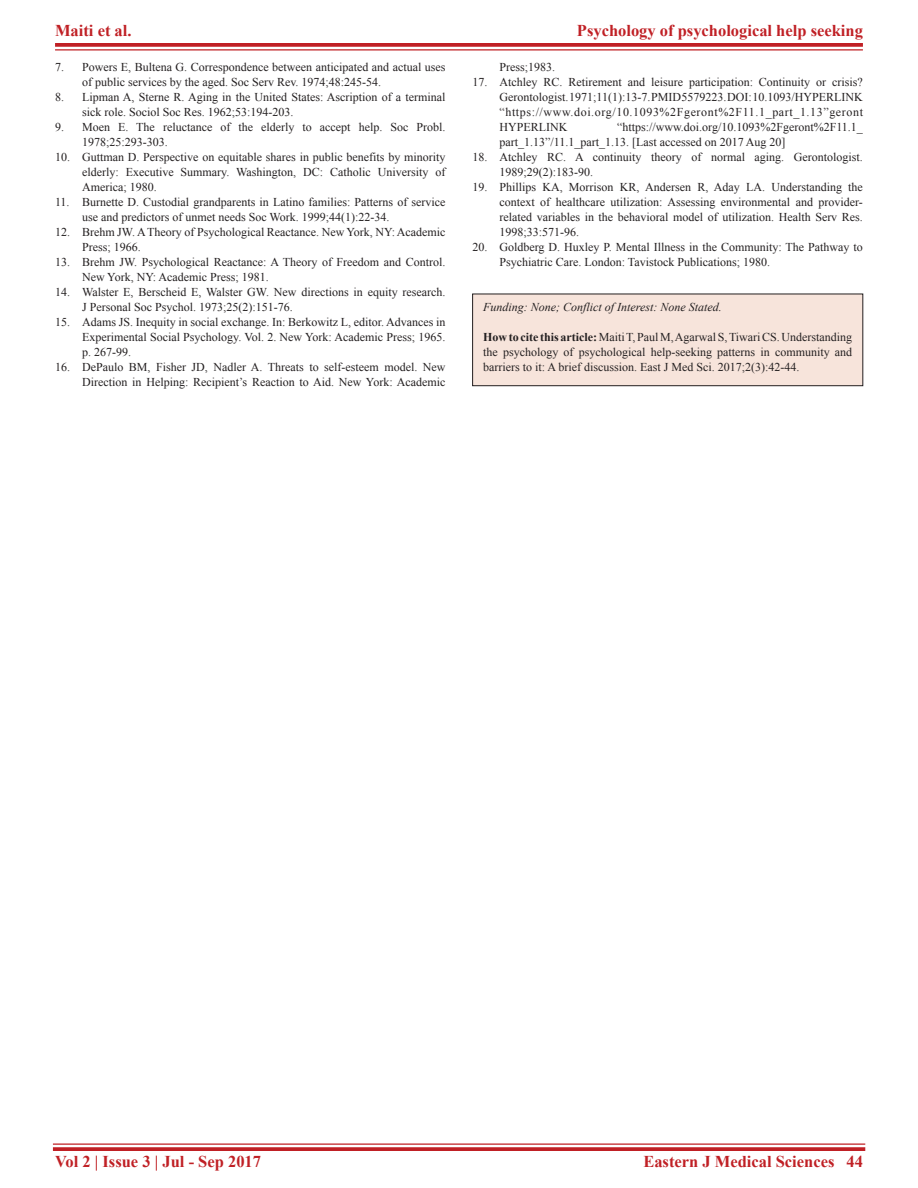
<style>
.page{position:relative;width:918px;height:1188px;background:#fff}
.page>*{position:absolute;margin:0;border:0;box-sizing:border-box;transform-origin:0 0}
.RF{font:700 16.5px "Times New Roman";color:#c02025}
.REF{font:12px/15px "Times New Roman";color:#231f20}
.SRC{font:12px/15px "Times New Roman";color:#231f20;text-align:justify}
.SRC-2{font:italic 12px "Times New Roman";color:#231f20}
.s1{font-weight:700}
</style>
<div class="page">
<svg style="left:55px;top:43px;width:808px;height:4px;fill:#c02025"></svg>
<hr style="left:55px;top:49px;width:808px;height:2px;background:#c02025">
<hr style="left:53px;top:1143px;width:812px;height:2px;background:#c02025">
<svg style="left:53px;top:1147px;width:812px;height:4px;fill:#c02025"></svg>
<div style="left:473px;top:294px;width:390px;height:92px;background:#f7e4db"></div>
<div style="left:473px;top:294px;width:390px;height:92px;border:1px solid #231f20"></div>
<h1 class="RF" style="left:55px;top:18px;width:78px">Maiti et al.</h1>
<h1 class="RF" style="left:577px;top:18px;width:288px">Psychology of psychological help seeking</h1>
<p class="REF" style="left:82px;top:59px;width:365px;text-indent:-27px">7. Powers E, Bultena G. Correspondence between anticipated and actual uses of public services by the aged. Soc Serv Rev. 1974;48:245-54.</p>
<p class="REF" style="left:82px;top:89px;width:365px;text-indent:-27px">8. Lipman A, Sterne R. Aging in the United States: Ascription of a terminal sick role. Sociol Soc Res. 1962;53:194-203.</p>
<p class="REF" style="left:82px;top:119px;width:365px;text-indent:-27px">9. Moen E. The reluctance of the elderly to accept help. Soc Probl.<br>1978;25:293-303.</p>
<p class="REF" style="left:82px;top:149px;width:365px;text-align:justify;text-indent:-27px">10. Guttman D. Perspective on equitable shares in public benefits by minority elderly: Executive Summary. Washington, DC: Catholic University of America; 1980.</p>
<p class="REF" style="left:82px;top:194px;width:365px;text-indent:-27px">11. Burnette D. Custodial grandparents in Latino families: Patterns of service use and predictors of unmet needs Soc Work. 1999;44(1):22-34.</p>
<p class="REF" style="left:82px;top:224px;width:365px;text-indent:-27px">12. Brehm JW. ATheory of Psychological Reactance. New York, NY: Academic<br>Press; 1966.</p>
<p class="REF" style="left:82px;top:254px;width:365px;text-indent:-27px">13. Brehm JW. Psychological Reactance: A Theory of Freedom and Control.<br>New York, NY: Academic Press; 1981.</p>
<p class="REF" style="left:82px;top:284px;width:365px;text-indent:-27px">14. Walster E, Berscheid E, Walster GW. New directions in equity research.<br>J Personal Soc Psychol. 1973;25(2):151-76.</p>
<p class="REF" style="left:82px;top:314px;width:365px;text-align:justify;text-indent:-27px">15. Adams JS. Inequity in social exchange. In: Berkowitz L, editor. Advances in Experimental Social Psychology. Vol. 2. New York: Academic Press; 1965. p. 267-99.</p>
<p class="REF" style="left:55px;top:359px;width:392px;text-align:right">16. DePaulo BM, Fisher JD, Nadler A. Threats to self-esteem model. New<br>Direction in Helping: Recipient’s Reaction to Aid. New York: Academic</p>
<p class="REF" style="left:500px;top:59px;width:57px">Press;1983.</p>
<p class="REF" style="left:500px;top:74px;width:365px;text-align:justify;text-indent:-27px">17. Atchley RC. Retirement and leisure participation: Continuity or crisis?<br>Gerontologist. 1971;11(1):13-7. PMID 5579223. DOI: 10.1093/HYPERLINK “https://www.doi.org/10.1093%2Fgeront%2F11.1_part_1.13”geront HYPERLINK</p>
<p class="REF" style="left:500px;top:119px;width:365px;text-indent:118px">“https://www.doi.org/10.1093%2Fgeront%2F11.1_ part_1.13”/11.1_part_1.13. [Last accessed on 2017 Aug 20]</p>
<p class="REF" style="left:500px;top:149px;width:365px;text-indent:-27px">18. Atchley RC. A continuity theory of normal aging. Gerontologist.<br>1989;29(2):183-90.</p>
<p class="REF" style="left:500px;top:179px;width:365px;text-align:justify;text-indent:-27px">19. Phillips KA, Morrison KR, Andersen R, Aday LA. Understanding the context of healthcare utilization: Assessing environmental and provider&shy;related variables in the behavioral model of utilization. Health Serv Res.<br>1998;33:571-96.</p>
<p class="REF" style="left:500px;top:239px;width:365px;text-indent:-27px">20. Goldberg D. Huxley P. Mental Illness in the Community: The Pathway to<br>Psychiatric Care. London: Tavistock Publications; 1980.</p>
<p class="SRC-2" style="left:483px;top:298px;width:240px">Funding: None; Conflict of Interest: None Stated.</p>
<p class="SRC" style="left:483px;top:329px;width:371px"><span class="s1">How to cite this article:</span> Maiti T, Paul M, Agarwal S, Tiwari CS. Understanding the psychology of psychological help-seeking patterns in community and barriers to it: A brief discussion. East J Med Sci. 2017;2(3):42-44.</p>
<p class="RF" style="left:55px;top:1150px;width:208px">Vol 2 | Issue 3 | Jul - Sep 2017</p>
<p class="RF" style="left:643px;top:1150px;width:221px">Eastern J Medical Sciences 44</p>
</div>
